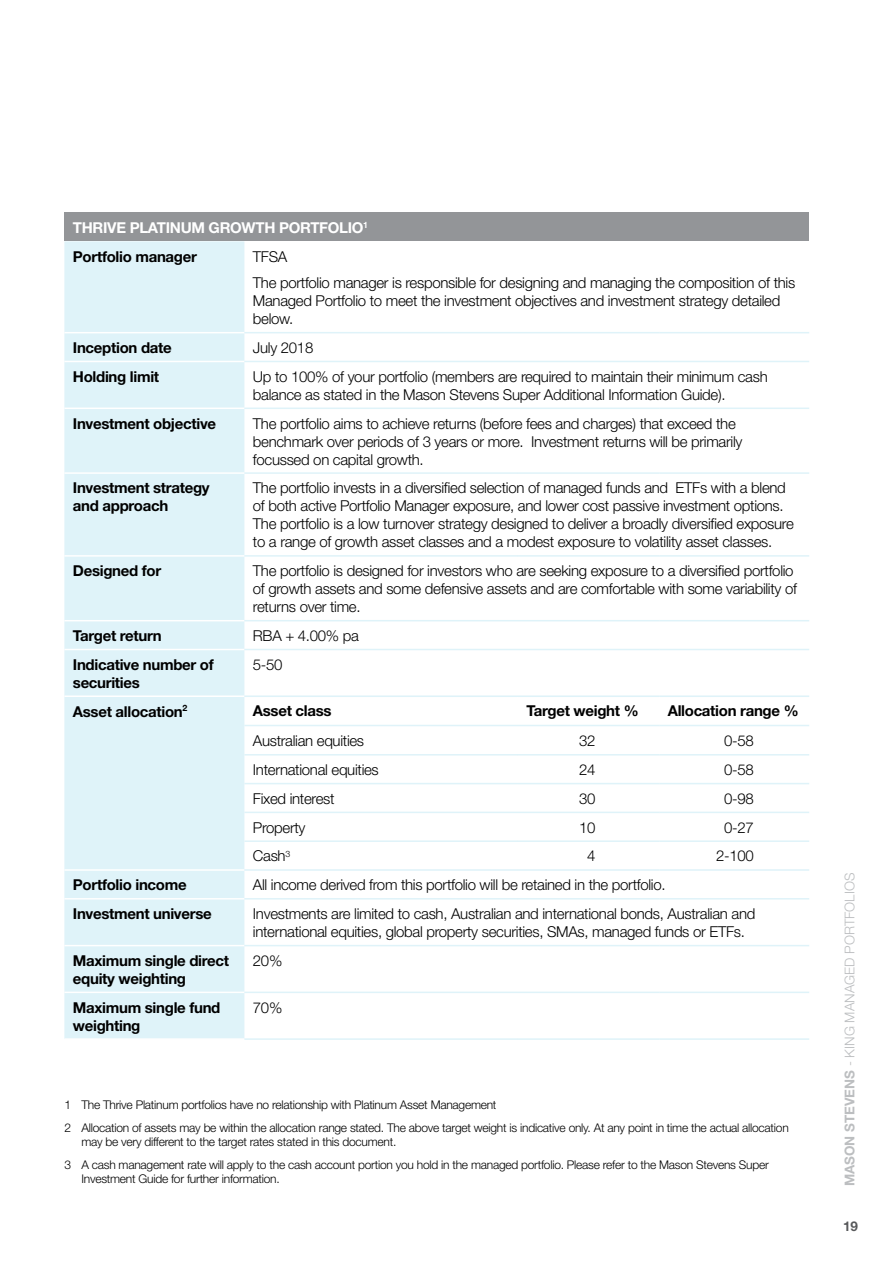
<style>
.page{position:relative;width:893px;height:1263px;background:#fff}
.page>*{position:absolute;margin:0;border:0;box-sizing:border-box;transform-origin:0 0}
.t1{font:300 15px/18px "Helvetica Neue";letter-spacing:-.02em;color:#000}
.t2{font:700 15px/18px "Helvetica Neue";letter-spacing:-.02em;color:#000}
.t3{font:700 15px/28.8px "Helvetica Neue";letter-spacing:-.02em;color:#fff}
.t4{font:300 13.5px "Helvetica Neue";color:#bcbec0}
.t5{font:700 13.5px "Helvetica Neue";color:#58595b}
.t6{font:300 12px/23px "Helvetica Neue";letter-spacing:-.02em;color:#000}
.s1{color:#000}
.s2{font-weight:700}
</style>
<div class="page">
<div style="left:64px;top:213px;width:745px;height:28px;background:#939598"></div>
<div style="left:64px;top:241px;width:180px;height:797px;background:#dff3f9"></div>
<hr style="left:64px;top:332px;width:180px;height:1px;background:#fff">
<hr style="left:64px;top:361px;width:180px;height:1px;background:#fff">
<hr style="left:64px;top:407px;width:180px;height:2px;background:#fff">
<hr style="left:64px;top:472px;width:180px;height:2px;background:#fff">
<hr style="left:64px;top:555px;width:180px;height:2px;background:#fff">
<hr style="left:64px;top:620px;width:180px;height:1px;background:#fff">
<hr style="left:64px;top:649px;width:180px;height:1px;background:#fff">
<hr style="left:64px;top:695px;width:180px;height:2px;background:#fff">
<hr style="left:64px;top:869px;width:180px;height:2px;background:#fff">
<hr style="left:64px;top:898px;width:180px;height:1px;background:#fff">
<hr style="left:244px;top:332px;width:274px;height:1px;background:#dff3f9">
<hr style="left:518px;top:332px;width:141px;height:1px;background:#dff3f9">
<hr style="left:659px;top:332px;width:150px;height:1px;background:#dff3f9">
<hr style="left:244px;top:361px;width:274px;height:1px;background:#dff3f9">
<hr style="left:518px;top:361px;width:141px;height:1px;background:#dff3f9">
<hr style="left:659px;top:361px;width:150px;height:1px;background:#dff3f9">
<hr style="left:244px;top:407px;width:274px;height:2px;background:#dff3f9">
<hr style="left:518px;top:407px;width:141px;height:2px;background:#dff3f9">
<hr style="left:659px;top:407px;width:150px;height:2px;background:#dff3f9">
<hr style="left:244px;top:472px;width:274px;height:2px;background:#dff3f9">
<hr style="left:518px;top:472px;width:141px;height:2px;background:#dff3f9">
<hr style="left:659px;top:472px;width:150px;height:2px;background:#dff3f9">
<hr style="left:244px;top:555px;width:274px;height:2px;background:#dff3f9">
<hr style="left:518px;top:555px;width:141px;height:2px;background:#dff3f9">
<hr style="left:659px;top:555px;width:150px;height:2px;background:#dff3f9">
<hr style="left:244px;top:620px;width:274px;height:1px;background:#dff3f9">
<hr style="left:518px;top:620px;width:141px;height:1px;background:#dff3f9">
<hr style="left:659px;top:620px;width:150px;height:1px;background:#dff3f9">
<hr style="left:244px;top:649px;width:274px;height:1px;background:#dff3f9">
<hr style="left:518px;top:649px;width:141px;height:1px;background:#dff3f9">
<hr style="left:659px;top:649px;width:150px;height:1px;background:#dff3f9">
<hr style="left:244px;top:695px;width:274px;height:2px;background:#dff3f9">
<hr style="left:518px;top:695px;width:141px;height:2px;background:#dff3f9">
<hr style="left:659px;top:695px;width:150px;height:2px;background:#dff3f9">
<hr style="left:244px;top:725px;width:274px;height:1px;background:#dff3f9">
<hr style="left:518px;top:725px;width:141px;height:1px;background:#dff3f9">
<hr style="left:659px;top:725px;width:150px;height:1px;background:#dff3f9">
<hr style="left:244px;top:754px;width:274px;height:1px;background:#dff3f9">
<hr style="left:518px;top:754px;width:141px;height:1px;background:#dff3f9">
<hr style="left:659px;top:754px;width:150px;height:1px;background:#dff3f9">
<hr style="left:244px;top:783px;width:274px;height:1px;background:#dff3f9">
<hr style="left:518px;top:783px;width:141px;height:1px;background:#dff3f9">
<hr style="left:659px;top:783px;width:150px;height:1px;background:#dff3f9">
<hr style="left:244px;top:812px;width:274px;height:1px;background:#dff3f9">
<hr style="left:518px;top:812px;width:141px;height:1px;background:#dff3f9">
<hr style="left:659px;top:812px;width:150px;height:1px;background:#dff3f9">
<hr style="left:244px;top:840px;width:274px;height:2px;background:#dff3f9">
<hr style="left:518px;top:840px;width:141px;height:2px;background:#dff3f9">
<hr style="left:659px;top:840px;width:150px;height:2px;background:#dff3f9">
<hr style="left:244px;top:869px;width:274px;height:2px;background:#dff3f9">
<hr style="left:518px;top:869px;width:141px;height:2px;background:#dff3f9">
<hr style="left:659px;top:869px;width:150px;height:2px;background:#dff3f9">
<hr style="left:244px;top:898px;width:274px;height:1px;background:#dff3f9">
<hr style="left:518px;top:898px;width:141px;height:1px;background:#dff3f9">
<hr style="left:659px;top:898px;width:150px;height:1px;background:#dff3f9">
<hr style="left:64px;top:945px;width:180px;height:1px;background:#fff">
<hr style="left:64px;top:991px;width:180px;height:2px;background:#fff">
<hr style="left:244px;top:945px;width:274px;height:1px;background:#dff3f9">
<hr style="left:518px;top:945px;width:141px;height:1px;background:#dff3f9">
<hr style="left:659px;top:945px;width:150px;height:1px;background:#dff3f9">
<hr style="left:244px;top:991px;width:274px;height:2px;background:#dff3f9">
<hr style="left:518px;top:991px;width:141px;height:2px;background:#dff3f9">
<hr style="left:659px;top:991px;width:150px;height:2px;background:#dff3f9">
<hr style="left:244px;top:1038px;width:274px;height:2px;background:#dff3f9">
<hr style="left:518px;top:1038px;width:141px;height:2px;background:#dff3f9">
<hr style="left:659px;top:1038px;width:150px;height:2px;background:#dff3f9">
<p class="t3" style="left:73px;top:213px;width:297px">THRIVE PLATINUM GROWTH PORTFOLIO<sup>1<br></sup><span class="s1">Portfolio manager</span></p>
<p class="t1" style="left:253px;top:243px;width:544px;line-height:26.5px">TFSA<br>The portfolio manager is responsible for designing and managing the composition of this</p>
<p class="t1" style="left:253px;top:291px;width:529px">Managed Portfolio to meet the investment objectives and investment strategy detailed below.</p>
<p class="t2" style="left:73px;top:338px;width:100px">Inception date</p>
<p class="t1" style="left:253px;top:338px;width:62px">July 2018</p>
<p class="t2" style="left:73px;top:367px;width:88px">Holding limit</p>
<p class="t1" style="left:253px;top:367px;width:516px">Up to 100% of your portfolio (members are required to maintain their minimum cash balance as stated in the Mason Stevens Super Additional Information Guide).</p>
<p class="t2" style="left:73px;top:414px;width:145px">Investment objective</p>
<p class="t1" style="left:253px;top:414px;width:491px">The portfolio aims to achieve returns (before fees and charges) that exceed the benchmark over periods of 3 years or more. Investment returns will be primarily focussed on capital growth.</p>
<p class="t2" style="left:73px;top:479px;width:138px">Investment strategy and approach</p>
<p class="t1" style="left:253px;top:479px;width:542px">The portfolio invests in a diversified selection of managed funds and ETFs with a blend of both active Portfolio Manager exposure, and lower cost passive investment options.<br>The portfolio is a low turnover strategy designed to deliver a broadly diversified exposure to a range of growth asset classes and a modest exposure to volatility asset classes.</p>
<p class="t2" style="left:73px;top:561px;width:90px">Designed for</p>
<p class="t1" style="left:253px;top:561px;width:546px">The portfolio is designed for investors who are seeking exposure to a diversified portfolio of growth assets and some defensive assets and are comfortable with some variability of returns over time.</p>
<p class="t2" style="left:73px;top:626px;width:90px">Target return</p>
<p class="t1" style="left:253px;top:626px;width:107px">RBA + 4.00% pa</p>
<p class="t2" style="left:73px;top:655px;width:142px">Indicative number of securities</p>
<p class="t1" style="left:253px;top:655px;width:31px">5-50</p>
<p class="t2" style="left:73px;top:702px;width:116px">Asset allocation<sup>2</sup></p>
<p class="t2" style="left:253px;top:702px;width:80px">Asset class</p>
<p class="t2" style="left:526px;top:702px;width:114px">Target weight %</p>
<p class="t2" style="left:668px;top:702px;width:132px">Allocation range %</p>
<p class="t1" style="left:253px;top:731px;width:113px">Australian equities</p>
<p class="t1" style="left:579px;top:731px;width:18px">32</p>
<p class="t1" style="left:724px;top:731px;width:31px">0-58</p>
<p class="t1" style="left:253px;top:760px;width:127px">International equities</p>
<p class="t1" style="left:579px;top:760px;width:18px">24</p>
<p class="t1" style="left:724px;top:760px;width:31px">0-58</p>
<p class="t1" style="left:253px;top:789px;width:83px">Fixed interest</p>
<p class="t1" style="left:579px;top:789px;width:18px">30</p>
<p class="t1" style="left:724px;top:789px;width:31px">0-98</p>
<p class="t1" style="left:253px;top:818px;width:54px">Property</p>
<p class="t1" style="left:579px;top:818px;width:18px">10</p>
<p class="t1" style="left:724px;top:818px;width:31px">0-27</p>
<p class="t1" style="left:253px;top:847px;width:39px">Cash<sup>3</sup></p>
<p class="t1" style="left:587px;top:847px;width:10px">4</p>
<p class="t1" style="left:716px;top:847px;width:39px">2-100</p>
<p class="t2" style="left:73px;top:875px;width:115px">Portfolio income</p>
<p class="t1" style="left:253px;top:876px;width:414px">All income derived from this portfolio will be retained in the portfolio.</p>
<p class="t2" style="left:73px;top:904px;width:140px">Investment universe</p>
<p class="t1" style="left:253px;top:904px;width:504px">Investments are limited to cash, Australian and international bonds, Australian and international equities, global property securities, SMAs, managed funds or ETFs.</p>
<p class="t2" style="left:73px;top:951px;width:158px">Maximum single direct equity weighting</p>
<p class="t1" style="left:253px;top:951px;width:31px">20%</p>
<p class="t2" style="left:73px;top:998px;width:149px">Maximum single fund weighting</p>
<p class="t1" style="left:253px;top:998px;width:31px">70%</p>
<p class="t6" style="left:64px;top:1093px;width:726px">1 The Thrive Platinum portfolios have no relationship with Platinum Asset Management<br>2 Allocation of assets may be within the allocation range stated. The above target weight is indicative only. At any point in time the actual allocation</p>
<p class="t6" style="left:64px;top:1130px;width:706px;text-indent:17px">may be very different to the target rates stated in this document.<br>3 A cash management rate will apply to the cash account portion you hold in the managed portfolio. Please refer to the Mason Stevens Super</p>
<p class="t6" style="left:81px;top:1167px;width:200px">Investment Guide for further information.</p>
<p class="t4" style="left:842px;top:1186px;width:315px;rotate:-90deg"><span class="s2">MASON STEVENS</span> - KING MANAGED PORTFOLIOS</p>
<p class="t5" style="left:843px;top:1218px;width:17px">19</p>
</div>
